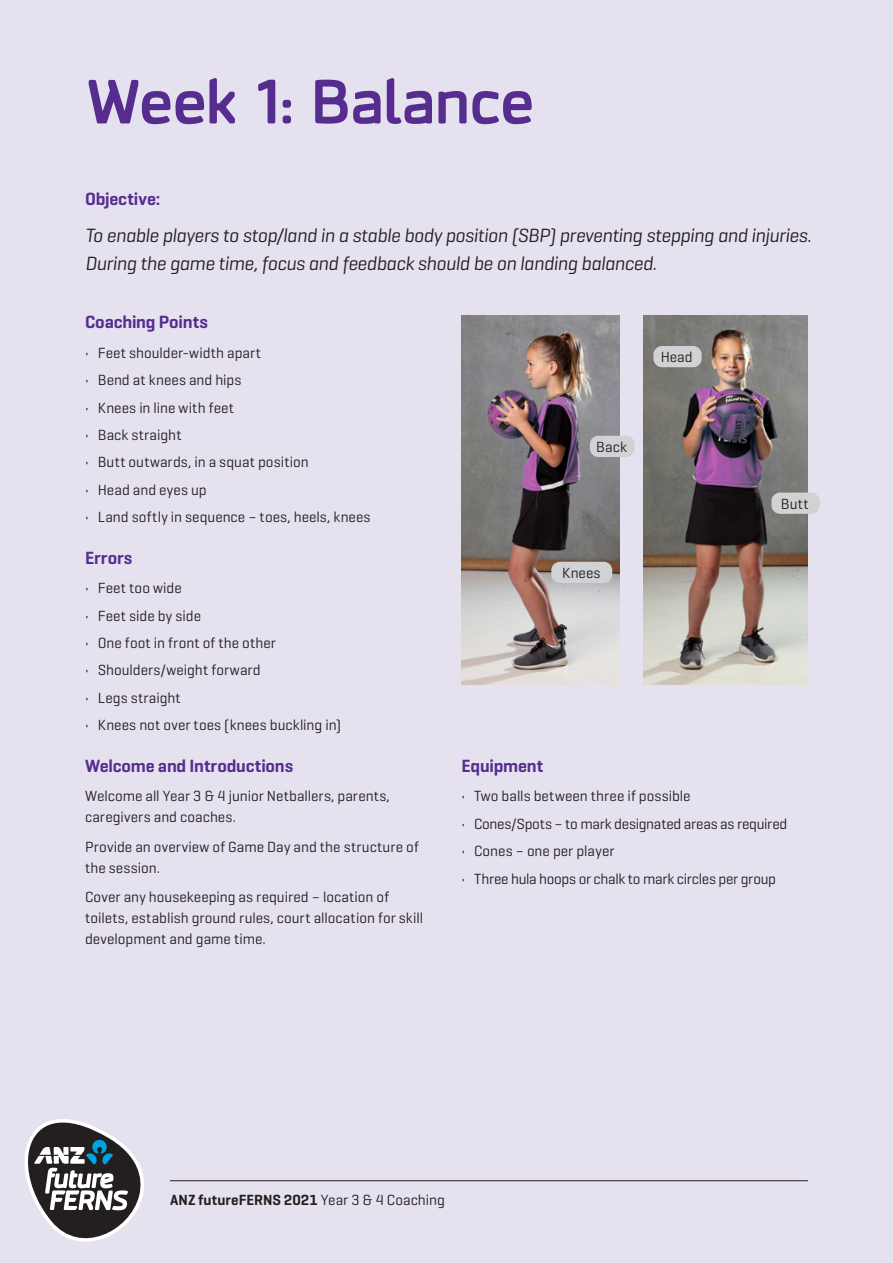
<style>
.page{position:relative;width:893px;height:1263px;background:#e5e1ef}
.page>*{position:absolute;margin:0;border:0;box-sizing:border-box;transform-origin:0 0}
.Wake_Heading_-_Large{font:60px "Wake 500";letter-spacing:-.01em;color:#562d8f}
.Intro_Text_-_Black{font:italic 19.5px/28.5px "Geogrotesque";letter-spacing:-.02em;color:#231f20}
.Sub_Heading_-_Purple{font:600 18px "Geogrotesque";letter-spacing:-.01em;color:#562d8f}
.Body_Copy{font:15px/21px "Geogrotesque";color:#231f20}
.Body_Copy-2{font:15px "Geogrotesque";letter-spacing:-.02em;color:#231f20}
.t1{font:600 15px "Geogrotesque";letter-spacing:.01em;color:#231f20}
.s1{font-weight:400}
</style>
<div class="page">
<hr style="left:170px;top:1180px;width:638px;height:1px;background:#231f20">
<svg style="left:24px;top:1119px;width:120px;height:123px"></svg>
<img style="left:461px;top:316px;width:159px;height:368px">
<img style="left:644px;top:316px;width:164px;height:368px">
<div style="left:653px;top:346px;width:49px;height:21px;background:#d1d2d4;border-radius:9px"></div>
<div style="left:590px;top:436px;width:45px;height:21px;background:#d1d2d4;border-radius:9px"></div>
<div style="left:771px;top:493px;width:49px;height:21px;background:#d1d2d4;border-radius:9px"></div>
<div style="left:551px;top:562px;width:61px;height:21px;background:#d1d2d4;border-radius:9px"></div>
<p class="Wake_Heading_-_Large" style="left:85px;top:61px;width:450px">Week 1: Balance</p>
<p class="Sub_Heading_-_Purple" style="left:85px;top:187px;width:77px">Objective:</p>
<p class="Intro_Text_-_Black" style="left:85px;top:220px;width:728px">To enable players to stop/land in a stable body position (SBP) preventing stepping and injuries.<br>During the game time, focus and feedback should be on landing balanced.</p>
<p class="Sub_Heading_-_Purple" style="left:85px;top:311px;width:124px">Coaching Points</p>
<p class="Body_Copy" style="left:85px;top:342px;width:178px">• Feet shoulder-width apart</p>
<p class="Body_Copy" style="left:85px;top:369px;width:158px">• Bend at knees and hips</p>
<p class="Body_Copy" style="left:85px;top:397px;width:151px">• Knees in line with feet</p>
<p class="Body_Copy" style="left:85px;top:424px;width:98px">• Back straight</p>
<p class="Body_Copy" style="left:85px;top:451px;width:225px">• Butt outwards, in a squat position</p>
<p class="Body_Copy" style="left:85px;top:479px;width:123px">• Head and eyes up</p>
<p class="Body_Copy" style="left:85px;top:506px;width:287px">• Land softly in sequence – toes, heels, knees</p>
<p class="Sub_Heading_-_Purple" style="left:85px;top:546px;width:49px">Errors</p>
<p class="Body_Copy" style="left:85px;top:577px;width:98px">• Feet too wide</p>
<p class="Body_Copy" style="left:85px;top:605px;width:118px">• Feet side by side</p>
<p class="Body_Copy" style="left:85px;top:632px;width:193px">• One foot in front of the other</p>
<p class="Body_Copy" style="left:85px;top:659px;width:177px">• Shoulders/weight forward</p>
<p class="Body_Copy" style="left:85px;top:687px;width:97px">• Legs straight</p>
<p class="Body_Copy" style="left:85px;top:714px;width:258px">• Knees not over toes (knees buckling in)</p>
<p class="Sub_Heading_-_Purple" style="left:85px;top:754px;width:210px">Welcome and Introductions</p>
<p class="Body_Copy" style="left:85px;top:785px;width:306px">Welcome all Year 3 &amp; 4 junior Netballers, parents, caregivers and coaches.</p>
<p class="Body_Copy" style="left:85px;top:836px;width:335px">Provide an overview of Game Day and the structure of the session.</p>
<p class="Body_Copy" style="left:85px;top:886px;width:340px">Cover any housekeeping as required – location of toilets, establish ground rules, court allocation for skill development and game time.</p>
<p class="Body_Copy" style="left:596px;top:436px;width:32px">Back</p>
<p class="Body_Copy" style="left:661px;top:346px;width:34px">Head</p>
<p class="Body_Copy" style="left:562px;top:562px;width:40px">Knees</p>
<p class="Body_Copy" style="left:781px;top:493px;width:29px">Butt</p>
<p class="Sub_Heading_-_Purple" style="left:461px;top:755px;width:83px">Equipment</p>
<p class="Body_Copy" style="left:461px;top:785px;width:231px">• Two balls between three if possible</p>
<p class="Body_Copy" style="left:461px;top:813px;width:327px">• Cones/Spots – to mark designated areas as required</p>
<p class="Body_Copy" style="left:461px;top:840px;width:155px">• Cones – one per player</p>
<p class="Body_Copy-2" style="left:461px;top:869px;width:316px">• Three hula hoops or chalk to mark circles per group</p>
<p class="t1" style="left:170px;top:1190px;width:276px">ANZ futureFERNS 2021 <span class="s1">Year 3 &amp; 4 Coaching</span></p>
</div>
